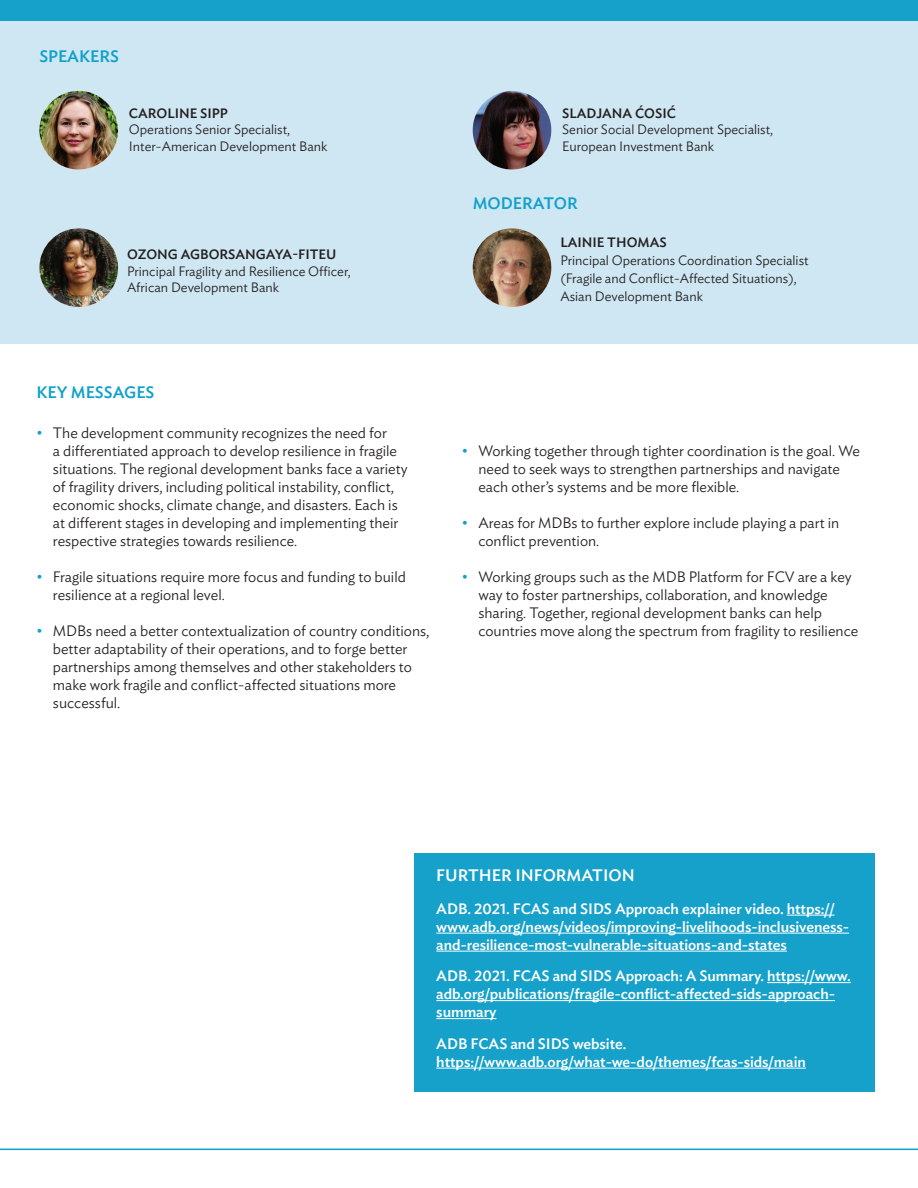
<style>
.page{position:relative;width:918px;height:1188px;background:#fff}
.page>*{position:absolute;margin:0;border:0;box-sizing:border-box;transform-origin:0 0}
.t1{font:500 16.5px "Ideal Sans";color:#10a1cb}
.t2{font:500 16.5px "Ideal Sans";color:#fff}
.t3{font:300 15px/18px "Ideal Sans";color:#231f20}
.t4{font:500 15px/18px "Ideal Sans";letter-spacing:-.005em;color:#fff}
.t5{font:300 13.5px/16.5px "Ideal Sans";color:#231f20}
.t6{font:500 13.5px "Ideal Sans";color:#231f20}
.s1{color:#10a1cb}
</style>
<div class="page">
<div style="left:414px;top:853px;width:460px;height:238px;background:#16a1cb"></div>
<hr style="left:0;top:1149px;width:918px;height:1px;background:#10a1cb">
<div style="left:0;top:0;width:918px;height:21px;background:#16a1cb"></div>
<div style="left:0;top:21px;width:918px;height:322px;background:#cfe7f3"></div>
<img style="left:39px;top:91px;width:79px;height:79px;border-radius:39px">
<img style="left:39px;top:228px;width:79px;height:79px;border-radius:39px">
<img style="left:473px;top:228px;width:78px;height:79px;border-radius:39px">
<img style="left:473px;top:91px;width:78px;height:79px;border-radius:39px">
<hr style="left:787px;top:915px;width:48px;height:1px;background:#fff">
<hr style="left:436px;top:933px;width:413px;height:1px;background:#fff">
<hr style="left:436px;top:951px;width:351px;height:1px;background:#fff">
<hr style="left:767px;top:982px;width:84px;height:1px;background:#fff">
<hr style="left:436px;top:1000px;width:399px;height:1px;background:#fff">
<hr style="left:436px;top:1018px;width:60px;height:1px;background:#fff">
<hr style="left:436px;top:1068px;width:370px;height:1px;background:#fff">
<p class="t1" style="left:39px;top:44px;width:81px">SPEAKERS</p>
<p class="t6" style="left:129px;top:102px;width:100px">CAROLINE SIPP</p>
<p class="t5" style="left:129px;top:120px;width:200px">Operations Senior Specialist,<br>Inter-American Development Bank</p>
<p class="t6" style="left:127px;top:244px;width:211px">OZONG AGBORSANGAYA-FITEU</p>
<p class="t5" style="left:127px;top:262px;width:225px">Principal Fragility and Resilience Officer,<br>African Development Bank</p>
<p class="t1" style="left:36px;top:380px;width:120px">KEY MESSAGES</p>
<p class="t3" style="left:53px;top:423px;width:356px;text-indent:-16px"><span class="s1">•</span> The development community recognizes the need for<br>a differentiated approach to develop resilience in fragile situations. The regional development banks face a variety of fragility drivers, including political instability, conflict, economic shocks, climate change, and disasters. Each is at different stages in developing and implementing their respective strategies towards resilience.</p>
<p class="t3" style="left:53px;top:567px;width:354px;text-indent:-16px"><span class="s1">•</span> Fragile situations require more focus and funding to build resilience at a regional level.</p>
<p class="t3" style="left:53px;top:621px;width:378px;text-indent:-16px"><span class="s1">•</span> MDBs need a better contextualization of country conditions, better adaptability of their operations, and to forge better partnerships among themselves and other stakeholders to make work fragile and conflict-affected situations more successful.</p>
<p class="t6" style="left:562px;top:102px;width:115px">SLADJANA ĆOSIĆ</p>
<p class="t5" style="left:562px;top:120px;width:212px">Senior Social Development Specialist,<br>European Investment Bank</p>
<p class="t1" style="left:473px;top:191px;width:107px">MODERATOR</p>
<p class="t6" style="left:560px;top:232px;width:108px">LAINIE THOMAS</p>
<p class="t5" style="left:560px;top:250px;width:250px;line-height:18px">Principal Operations Coordination Specialist (Fragile and Conflict-Affected Situations),<br>Asian Development Bank</p>
<p class="t3" style="left:478px;top:441px;width:383px;text-indent:-16px"><span class="s1">•</span> Working together through tighter coordination is the goal. We need to seek ways to strengthen partnerships and navigate each other’s systems and be more flexible.</p>
<p class="t3" style="left:478px;top:513px;width:363px;text-indent:-16px"><span class="s1">•</span> Areas for MDBs to further explore include playing a part in conflict prevention.</p>
<p class="t3" style="left:478px;top:567px;width:381px;text-indent:-16px"><span class="s1">•</span> Working groups such as the MDB Platform for FCV are a key way to foster partnerships, collaboration, and knowledge sharing. Together, regional development banks can help countries move along the spectrum from fragility to resilience</p>
<p class="t2" style="left:436px;top:863px;width:200px">FURTHER INFORMATION</p>
<p class="t4" style="left:436px;top:898px;width:414px">ADB. 2021. FCAS and SIDS Approach explainer video. https:// www.adb.org/news/videos/improving-livelihoods-inclusiveness&shy;and-resilience-most-vulnerable-situations-and-states</p>
<p class="t4" style="left:436px;top:966px;width:416px">ADB. 2021. FCAS and SIDS Approach: A Summary. https://www. adb.org/publications/fragile-conflict-affected-sids-approach&shy;summary</p>
<p class="t4" style="left:436px;top:1033px;width:371px">ADB FCAS and SIDS website. https://www.adb.org/what-we-do/themes/fcas-sids/main</p>
</div>
